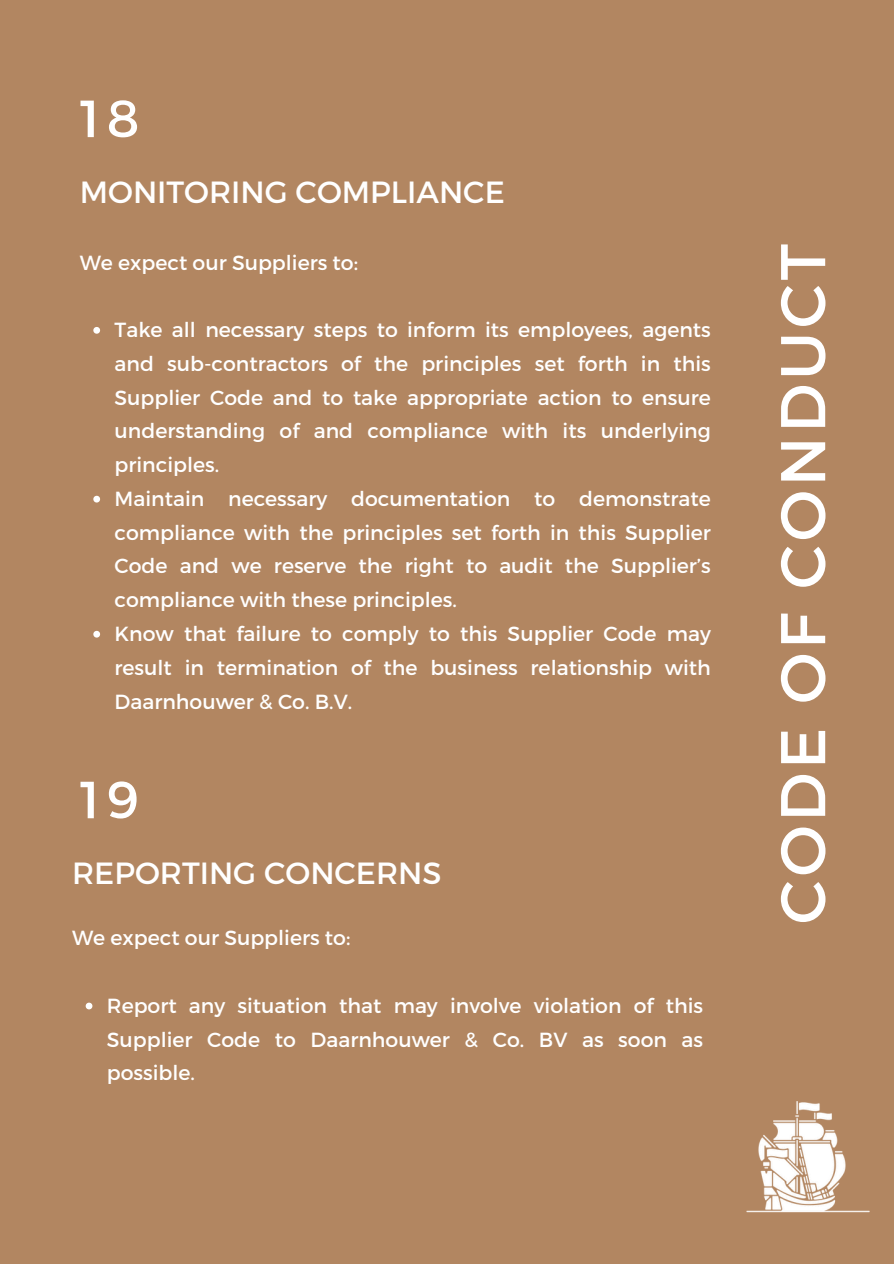
<style>
.page{position:relative;width:894px;height:1264px;background:#fff}
.page>*{position:absolute;margin:0;border:0;box-sizing:border-box;transform-origin:0 0}
.t1{font:63px "Montserrat";letter-spacing:.06em;color:#fff}
.t2{font:52.2px "Montserrat";color:#fff}
.t3{font:30.6px "Montserrat";color:#fff}
.t4{font:20.4px/33.8px "Montserrat";color:#fff;text-align:justify}
</style>
<div class="page">
<div style="left:0;top:0;width:893px;height:1263px;background:#b28661"></div>
<img style="left:746px;top:1101px;width:124px;height:112px">
<svg style="left:93px;top:327px;width:7px;height:7px"></svg>
<svg style="left:93px;top:496px;width:7px;height:6px"></svg>
<svg style="left:93px;top:631px;width:7px;height:6px"></svg>
<svg style="left:86px;top:1002px;width:6px;height:7px"></svg>
<p class="t2" style="left:80px;top:85px;width:61px">18</p>
<p class="t3" style="left:80px;top:172px;width:426px">MONITORING COMPLIANCE</p>
<h1 class="t4" style="left:80px;top:244px;width:279px">We expect our Suppliers to:</h1>
<h2 class="t4" style="left:114px;top:312px;width:597px">Take all necessary steps to inform its employees, agents and sub-contractors of the principles set forth in this Supplier Code and to take appropriate action to ensure understanding of and compliance with its underlying principles.</h2>
<p class="t4" style="left:114px;top:481px;width:597px">Maintain necessary documentation to demonstrate compliance with the principles set forth in this Supplier Code and we reserve the right to audit the Supplier’s compliance with these principles.</p>
<p class="t4" style="left:114px;top:616px;width:597px">Know that failure to comply to this Supplier Code may result in termination of the business relationship with Daarnhouwer &amp; Co. B.V.</p>
<p class="t2" style="left:80px;top:765px;width:60px">19</p>
<p class="t3" style="left:72px;top:853px;width:371px">REPORTING CONCERNS</p>
<p class="t4" style="left:72px;top:920px;width:279px">We expect our Suppliers to:</p>
<h2 class="t4" style="left:107px;top:987px;width:597px">Report any situation that may involve violation of this Supplier Code to Daarnhouwer &amp; Co. BV as soon as possible.</h2>
<p class="t1" style="left:761px;top:924px;width:681px;rotate:-90deg">CODE OF CONDUCT</p>
</div>
